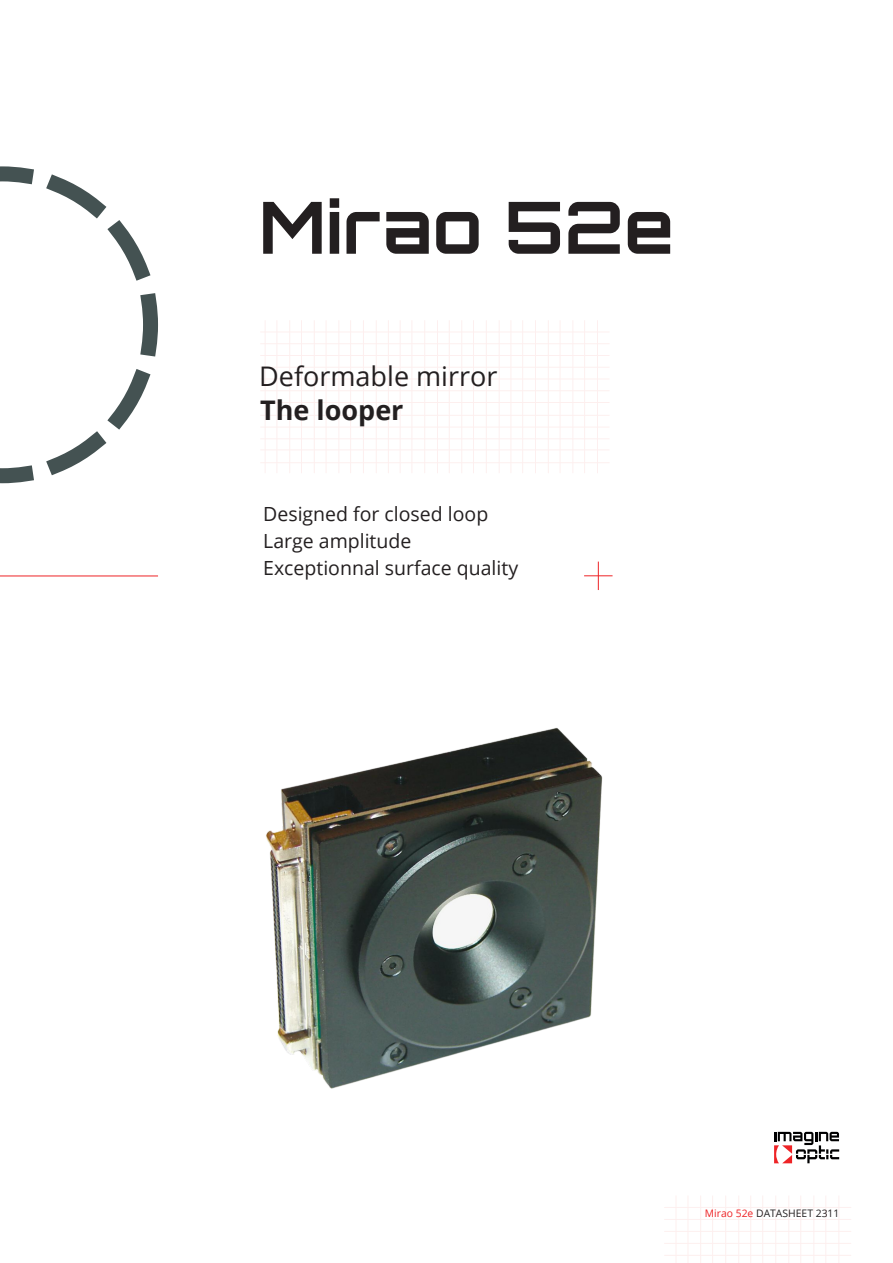
<style>
.page{position:relative;width:893px;height:1263px;background:#fff}
.page>*{position:absolute;margin:0;border:0;box-sizing:border-box;transform-origin:0 0}
.t1{font:700 72px "Orbitron";color:#231f20}
.t2{font:27px "Open Sans";color:#231f20}
.t3{font:700 27px "Open Sans";color:#231f20}
.t4{font:19.5px "Open Sans";color:#231f20}
.t5{font:10.35px "Open Sans";color:#231f20}
.s1{color:#ee2326}
</style>
<div class="page">
<img style="left:266px;top:727px;width:337px;height:362px">
<svg style="left:0;top:166px;width:158px;height:318px"></svg>
<hr style="left:0;top:576px;width:158px;height:1px;background:#ee2326">
<svg style="left:584px;top:562px;width:28px;height:28px"></svg>
<hr style="left:597px;top:320px;width:1px;height:153px;background:#e9342b">
<hr style="left:584px;top:320px;width:1px;height:153px;background:#e9342b">
<hr style="left:573px;top:320px;width:1px;height:153px;background:#e9342b">
<hr style="left:560px;top:320px;width:1px;height:153px;background:#e9342b">
<hr style="left:548px;top:320px;width:1px;height:153px;background:#e9342b">
<hr style="left:535px;top:320px;width:1px;height:153px;background:#e9342b">
<hr style="left:522px;top:320px;width:1px;height:153px;background:#e9342b">
<hr style="left:511px;top:320px;width:1px;height:153px;background:#e9342b">
<hr style="left:499px;top:320px;width:1px;height:153px;background:#e9342b">
<hr style="left:486px;top:320px;width:1px;height:153px;background:#e9342b">
<hr style="left:473px;top:320px;width:1px;height:153px;background:#e9342b">
<hr style="left:461px;top:320px;width:1px;height:153px;background:#e9342b">
<hr style="left:449px;top:320px;width:1px;height:153px;background:#e9342b">
<hr style="left:437px;top:320px;width:1px;height:153px;background:#e9342b">
<hr style="left:424px;top:320px;width:1px;height:153px;background:#e9342b">
<hr style="left:412px;top:320px;width:1px;height:153px;background:#e9342b">
<hr style="left:400px;top:320px;width:1px;height:153px;background:#e9342b">
<hr style="left:388px;top:320px;width:1px;height:153px;background:#e9342b">
<hr style="left:376px;top:320px;width:1px;height:153px;background:#e9342b">
<hr style="left:363px;top:320px;width:1px;height:153px;background:#e9342b">
<hr style="left:350px;top:320px;width:1px;height:153px;background:#e9342b">
<hr style="left:339px;top:320px;width:1px;height:153px;background:#e9342b">
<hr style="left:326px;top:320px;width:1px;height:153px;background:#e9342b">
<hr style="left:314px;top:320px;width:1px;height:153px;background:#e9342b">
<hr style="left:301px;top:320px;width:1px;height:153px;background:#e9342b">
<hr style="left:289px;top:320px;width:1px;height:153px;background:#e9342b">
<hr style="left:277px;top:320px;width:1px;height:153px;background:#e9342b">
<hr style="left:265px;top:320px;width:1px;height:153px;background:#e9342b">
<hr style="left:260px;top:462px;width:350px;height:1px;background:#e9342b">
<hr style="left:260px;top:450px;width:350px;height:1px;background:#e9342b">
<hr style="left:260px;top:439px;width:350px;height:1px;background:#e9342b">
<hr style="left:260px;top:427px;width:350px;height:1px;background:#e9342b">
<hr style="left:260px;top:415px;width:350px;height:1px;background:#e9342b">
<hr style="left:260px;top:402px;width:350px;height:1px;background:#e9342b">
<hr style="left:260px;top:390px;width:350px;height:1px;background:#e9342b">
<hr style="left:260px;top:379px;width:350px;height:1px;background:#e9342b">
<hr style="left:260px;top:367px;width:350px;height:1px;background:#e9342b">
<hr style="left:260px;top:355px;width:350px;height:1px;background:#e9342b">
<hr style="left:260px;top:343px;width:350px;height:1px;background:#e9342b">
<hr style="left:260px;top:332px;width:350px;height:1px;background:#e9342b">
<hr style="left:839px;top:1195px;width:1px;height:68px;background:#e9342b">
<hr style="left:825px;top:1195px;width:1px;height:68px;background:#e9342b">
<hr style="left:814px;top:1195px;width:1px;height:68px;background:#e9342b">
<hr style="left:800px;top:1195px;width:1px;height:68px;background:#e9342b">
<hr style="left:788px;top:1195px;width:1px;height:68px;background:#e9342b">
<hr style="left:775px;top:1195px;width:1px;height:68px;background:#e9342b">
<hr style="left:762px;top:1195px;width:1px;height:68px;background:#e9342b">
<hr style="left:750px;top:1195px;width:1px;height:68px;background:#e9342b">
<hr style="left:738px;top:1195px;width:1px;height:68px;background:#e9342b">
<hr style="left:725px;top:1195px;width:1px;height:68px;background:#e9342b">
<hr style="left:712px;top:1195px;width:1px;height:68px;background:#e9342b">
<hr style="left:700px;top:1195px;width:1px;height:68px;background:#e9342b">
<hr style="left:688px;top:1195px;width:1px;height:68px;background:#e9342b">
<hr style="left:676px;top:1195px;width:1px;height:68px;background:#e9342b">
<hr style="left:664px;top:1255px;width:187px;height:1px;background:#e9342b">
<hr style="left:664px;top:1243px;width:187px;height:1px;background:#e9342b">
<hr style="left:664px;top:1231px;width:187px;height:1px;background:#e9342b">
<hr style="left:664px;top:1219px;width:187px;height:1px;background:#e9342b">
<hr style="left:664px;top:1207px;width:187px;height:1px;background:#e9342b">
<svg style="left:774px;top:1132px;width:65px;height:31px"></svg>
<p class="t1" style="left:259px;top:184px;width:416px">Mirao 52e</p>
<p class="t2" style="left:259px;top:358px;width:240px">Deformable mirror</p>
<p class="t3" style="left:260px;top:392px;width:145px">The looper</p>
<p class="t4" style="left:263px;top:500px;width:227px">Designed for closed loop</p>
<p class="t4" style="left:263px;top:527px;width:150px">Large amplitude</p>
<p class="t4" style="left:263px;top:554px;width:256px">Exceptionnal surface quality</p>
<p class="t5" style="left:705px;top:1206px;width:136px"><span class="s1">Mirao 52e</span> DATASHEET 2311</p>
</div>
